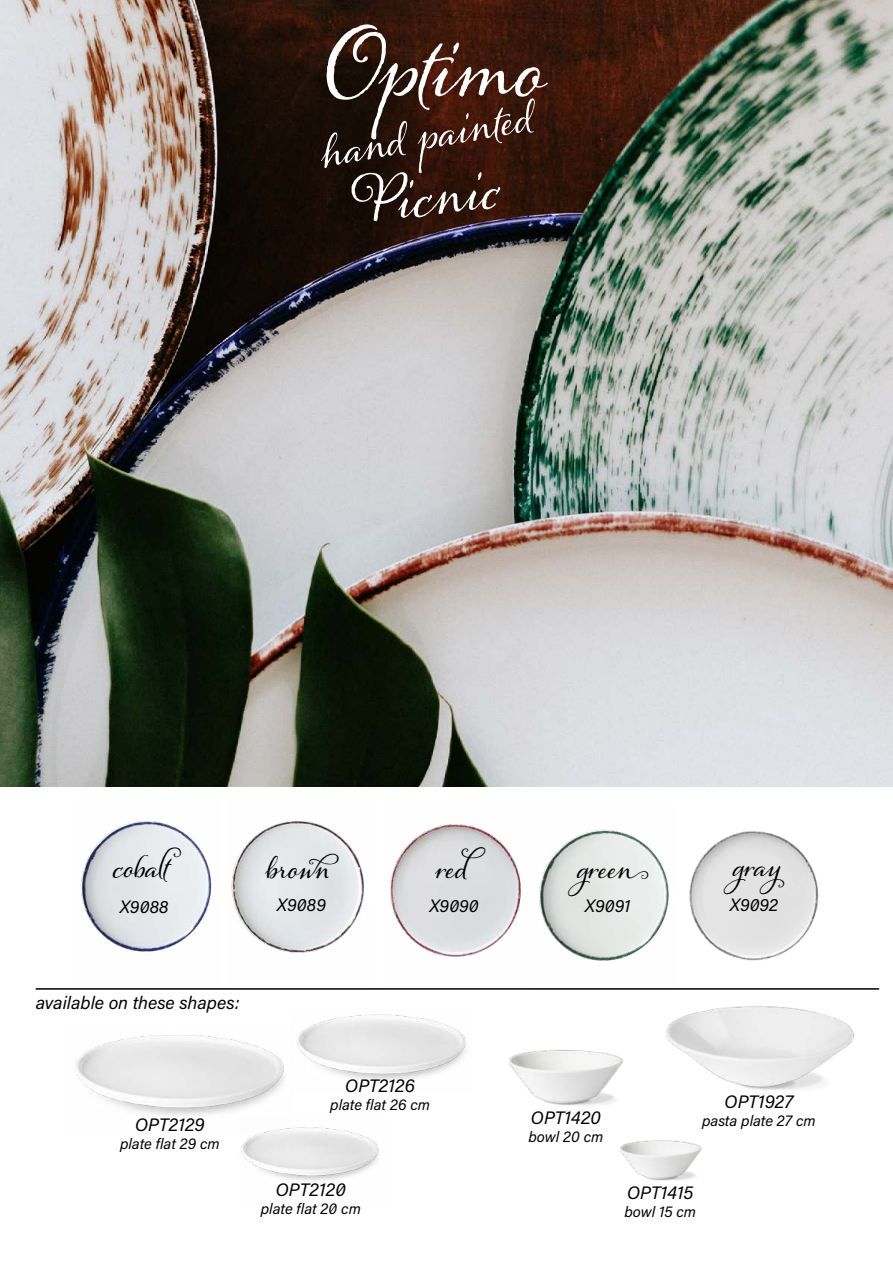
<style>
.page{position:relative;width:893px;height:1263px;background:#fff}
.page>*{position:absolute;margin:0;border:0;box-sizing:border-box;transform-origin:0 0}
.t1{font:85.65px "Alana";color:#fff}
.t2{font:58.2px "Alana";color:#fff}
.t3{font:44.85px "Alana";color:#fff}
.t4{font:30px "Alana";letter-spacing:.005em;color:#000}
.t5{font:italic 18px "Acumin Pro";color:#000}
.t6{font:italic 15px "Acumin Pro";color:#000}
</style>
<div class="page">
<img style="left:81px;top:821px;width:131px;height:131px">
<img style="left:390px;top:824px;width:131px;height:133px">
<img style="left:689px;top:831px;width:130px;height:130px">
<img style="left:231px;top:821px;width:133px;height:132px">
<img style="left:539px;top:830px;width:130px;height:131px">
<img style="left:0;top:0;width:893px;height:787px">
<img style="left:297px;top:1014px;width:169px;height:67px">
<img style="left:75px;top:1035px;width:209px;height:81px">
<img style="left:241px;top:1127px;width:138px;height:54px">
<img style="left:666px;top:1006px;width:189px;height:84px">
<hr style="left:36px;top:988px;width:843px;height:2px;background:#000">
<img style="left:509px;top:1049px;width:114px;height:56px">
<img style="left:620px;top:1140px;width:82px;height:41px">
<h1 class="t1" style="left:326px;top:16px;width:224px">Optimo</h1>
<h3 class="t3" style="left:316px;top:126px;width:215px;rotate:-10deg">hand painted</h3>
<h2 class="t2" style="left:352px;top:169px;width:146px;rotate:-7deg">Picnic</h2>
<h3 class="t4" style="left:113px;top:849px;width:69px">cobalt</h3>
<h3 class="t4" style="left:266px;top:850px;width:75px">brown</h3>
<h3 class="t4" style="left:436px;top:850px;width:51px">red</h3>
<h3 class="t4" style="left:578px;top:850px;width:73px">green</h3>
<h3 class="t4" style="left:733px;top:848px;width:49px">gray</h3>
<p class="t5" style="left:120px;top:894px;width:50px">X9088</p>
<p class="t5" style="left:277px;top:892px;width:51px">X9089</p>
<p class="t5" style="left:429px;top:893px;width:51px">X9090</p>
<p class="t5" style="left:585px;top:893px;width:47px">X9091</p>
<p class="t5" style="left:730px;top:892px;width:50px">X9092</p>
<p class="t5" style="left:36px;top:990px;width:205px">available on these shapes:</p>
<p class="t5" style="left:135px;top:1112px;width:71px">OPT2129</p>
<p class="t6" style="left:120px;top:1134px;width:101px">plate flat 29 cm</p>
<p class="t5" style="left:345px;top:1073px;width:71px">OPT2126</p>
<p class="t6" style="left:330px;top:1094px;width:101px">plate flat 26 cm</p>
<p class="t5" style="left:276px;top:1177px;width:72px">OPT2120</p>
<p class="t6" style="left:261px;top:1198px;width:102px">plate flat 20 cm</p>
<p class="t5" style="left:724px;top:1089px;width:70px">OPT1927</p>
<p class="t5" style="left:531px;top:1105px;width:72px">OPT1420</p>
<p class="t6" style="left:702px;top:1110px;width:115px">pasta plate 27 cm</p>
<p class="t6" style="left:528px;top:1126px;width:76px">bowl 20 cm</p>
<p class="t5" style="left:627px;top:1180px;width:68px">OPT1415</p>
<p class="t6" style="left:624px;top:1201px;width:73px">bowl 15 cm</p>
</div>
